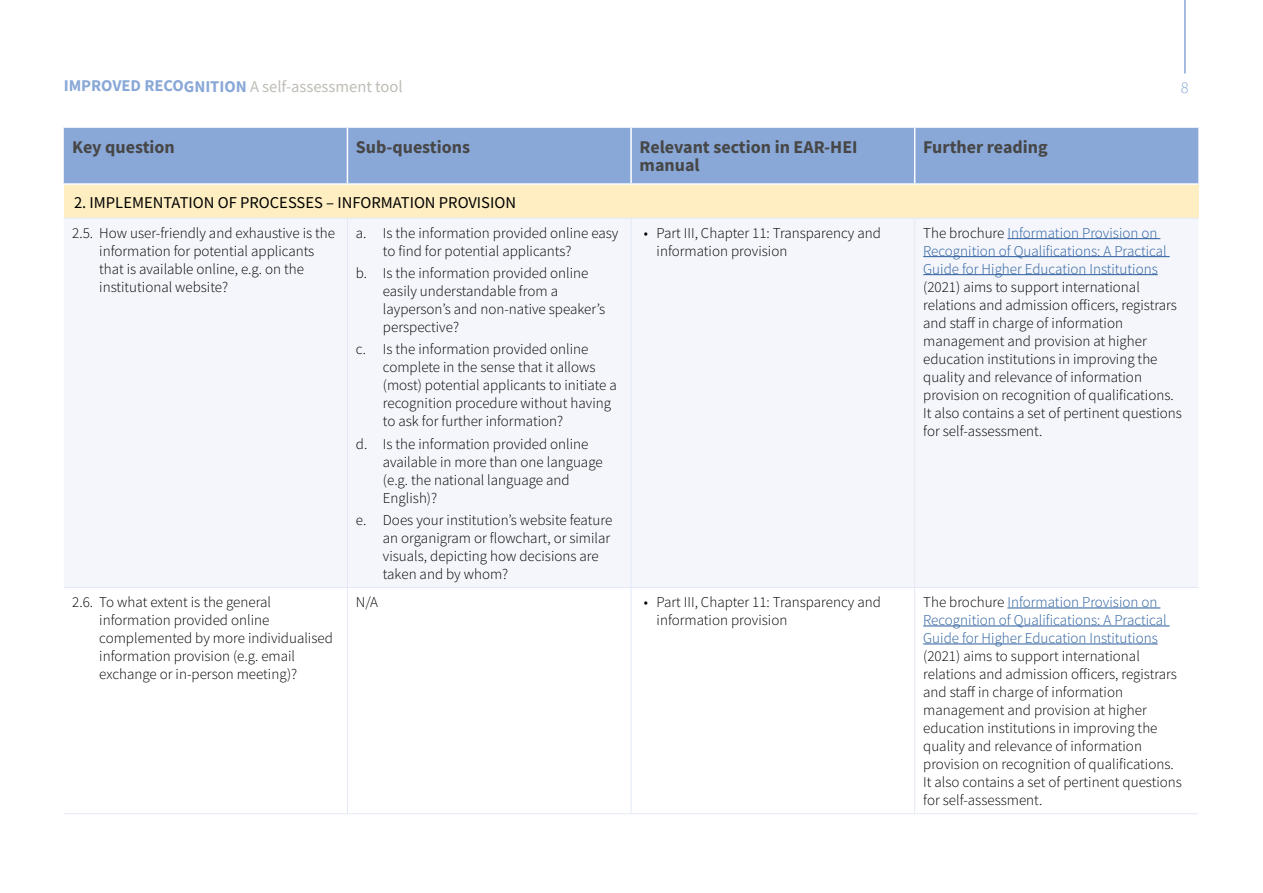
<style>
.page{position:relative;width:1263px;height:893px;background:#fff}
.page>*{position:absolute;margin:0;border:0;box-sizing:border-box;transform-origin:0 0}
.t1{font:700 18px/18px "Source Sans Pro";color:#474747}
.t2{font:16.5px "Source Sans Pro";color:#000}
.t3{font:16.5px "Source Sans Pro";letter-spacing:-.005em;color:#c0bcb6}
.t4{font:300 16.5px "Source Sans Pro";color:#89a8d8}
.t5{font:300 15px/18px "Source Sans Pro";color:#000}
.t6{font:300 15px/18px "Source Sans Pro";color:#275b9b}
.s1{font-weight:700;color:#89a8d8}
.s2{color:#000}
</style>
<div class="page">
<hr style="left:1184px;top:0;width:2px;height:74px;background:#89a8d8">
<div style="left:64px;top:128px;width:1134px;height:55px;background:#89a8d8"></div>
<div style="left:64px;top:184px;width:1134px;height:34px;background:#feeec1"></div>
<div style="left:64px;top:219px;width:1134px;height:368px;background:#f4f6fc"></div>
<hr style="left:347px;top:128px;width:1px;height:55px;background:#fff">
<hr style="left:630px;top:128px;width:2px;height:55px;background:#fff">
<hr style="left:914px;top:128px;width:1px;height:55px;background:#fff">
<hr style="left:64px;top:183px;width:283px;height:2px;background:#fff">
<hr style="left:347px;top:183px;width:284px;height:2px;background:#fff">
<hr style="left:631px;top:183px;width:284px;height:2px;background:#fff">
<hr style="left:915px;top:183px;width:283px;height:2px;background:#fff">
<hr style="left:347px;top:218px;width:1px;height:369px;background:#e3e9f7">
<hr style="left:631px;top:218px;width:1px;height:369px;background:#e3e9f7">
<hr style="left:914px;top:218px;width:1px;height:369px;background:#e3e9f7">
<hr style="left:64px;top:587px;width:283px;height:1px;background:#e3e9f7">
<hr style="left:347px;top:587px;width:284px;height:1px;background:#e3e9f7">
<hr style="left:347px;top:588px;width:1px;height:225px;background:#e3e9f7">
<hr style="left:631px;top:587px;width:284px;height:1px;background:#e3e9f7">
<hr style="left:631px;top:588px;width:1px;height:225px;background:#e3e9f7">
<hr style="left:915px;top:587px;width:283px;height:1px;background:#e3e9f7">
<hr style="left:914px;top:588px;width:1px;height:225px;background:#e3e9f7">
<hr style="left:64px;top:813px;width:283px;height:1px;background:#e3e9f7">
<hr style="left:347px;top:813px;width:284px;height:1px;background:#e3e9f7">
<hr style="left:631px;top:813px;width:284px;height:1px;background:#e3e9f7">
<hr style="left:915px;top:813px;width:283px;height:1px;background:#e3e9f7">
<hr style="left:64px;top:218px;width:283px;height:1px;background:#e3e9f7">
<hr style="left:347px;top:218px;width:284px;height:1px;background:#e3e9f7">
<hr style="left:631px;top:218px;width:284px;height:1px;background:#e3e9f7">
<hr style="left:915px;top:218px;width:283px;height:1px;background:#e3e9f7">
<hr style="left:1007px;top:238px;width:153px;height:1px;background:#275b9b">
<hr style="left:923px;top:256px;width:247px;height:1px;background:#275b9b">
<hr style="left:923px;top:274px;width:235px;height:1px;background:#275b9b">
<hr style="left:1007px;top:608px;width:153px;height:1px;background:#275b9b">
<hr style="left:923px;top:626px;width:247px;height:1px;background:#275b9b">
<hr style="left:923px;top:644px;width:235px;height:1px;background:#275b9b">
<p class="t3" style="left:64px;top:76px;width:340px"><span class="s1">IMPROVED RECOGNITION</span> A self-assessment tool</p>
<p class="t4" style="left:1181px;top:78px;width:9px">8</p>
<p class="t1" style="left:72px;top:138px;width:104px">Key question</p>
<p class="t1" style="left:356px;top:138px;width:116px">Sub-questions</p>
<p class="t1" style="left:639px;top:138px;width:220px">Relevant section in EAR-HEI manual</p>
<p class="t1" style="left:923px;top:138px;width:126px">Further reading</p>
<p class="t2" style="left:74px;top:192px;width:444px">2. IMPLEMENTATION OF PROCESSES – INFORMATION PROVISION</p>
<p class="t5" style="left:99px;top:224px;width:237px;text-indent:-27px">2.5. How user-friendly and exhaustive is the information for potential applicants that is available online, e.g. on the institutional website?</p>
<p class="t5" style="left:383px;top:224px;width:237px;text-indent:-27px">a. Is the information provided online easy to find for potential applicants?</p>
<p class="t5" style="left:657px;top:224px;width:226px;text-indent:-13px">• Part III, Chapter 11: Transparency and information provision</p>
<p class="t6" style="left:923px;top:224px;width:245px"><span class="s2">The brochure</span> Information Provision on<br>Recognition of Qualifications: A Practical<br>Guide for Higher Education Institutions</p>
<p class="t5" style="left:923px;top:278px;width:260px">(2021) aims to support international relations and admission officers, registrars and staff in charge of information management and provision at higher education institutions in improving the quality and relevance of information provision on recognition of qualifications.<br>It also contains a set of pertinent questions for self-assessment.</p>
<p class="t5" style="left:383px;top:264px;width:224px;text-indent:-27px">b. Is the information provided online easily understandable from a layperson’s and non-native speaker’s perspective?</p>
<p class="t5" style="left:383px;top:340px;width:235px;text-indent:-27px">c. Is the information provided online complete in the sense that it allows (most) potential applicants to initiate a recognition procedure without having to ask for further information?</p>
<p class="t5" style="left:383px;top:435px;width:221px;text-indent:-27px">d. Is the information provided online available in more than one language (e.g. the national language and<br>English)?</p>
<p class="t5" style="left:383px;top:511px;width:231px;text-indent:-27px">e. Does your institution’s website feature an organigram or flowchart, or similar visuals, depicting how decisions are taken and by whom?</p>
<p class="t5" style="left:99px;top:593px;width:235px;text-indent:-27px">2.6. To what extent is the general information provided online complemented by more individualised information provision (e.g. email exchange or in-person meeting)?</p>
<p class="t5" style="left:356px;top:593px;width:24px">N/A</p>
<p class="t5" style="left:657px;top:593px;width:226px;text-indent:-13px">• Part III, Chapter 11: Transparency and information provision</p>
<p class="t6" style="left:923px;top:593px;width:245px"><span class="s2">The brochure</span> Information Provision on<br>Recognition of Qualifications: A Practical<br>Guide for Higher Education Institutions</p>
<p class="t5" style="left:923px;top:647px;width:260px">(2021) aims to support international relations and admission officers, registrars and staff in charge of information management and provision at higher education institutions in improving the quality and relevance of information provision on recognition of qualifications.<br>It also contains a set of pertinent questions for self-assessment.</p>
</div>
